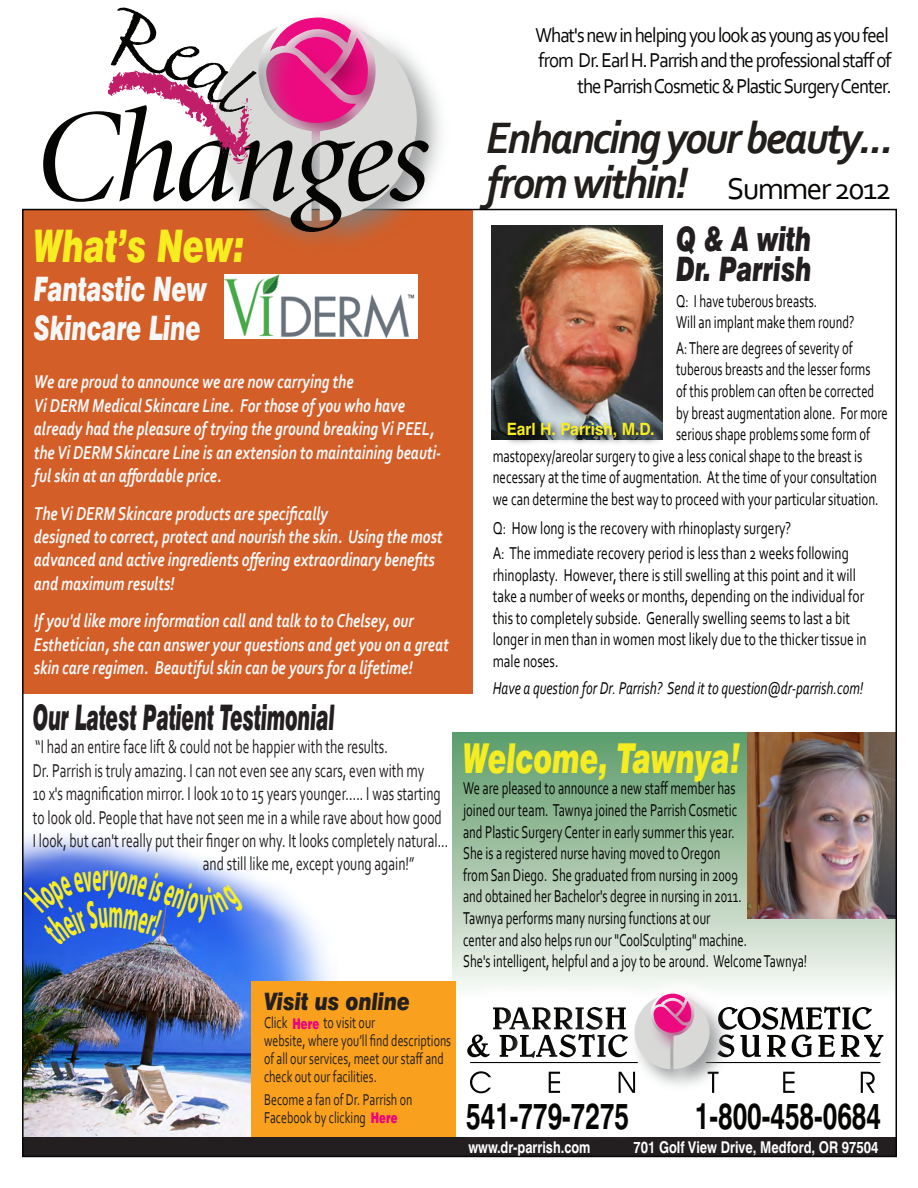
<style>
.page{position:relative;width:918px;height:1188px;background:#fff}
.page>*{position:absolute;margin:0;border:0;box-sizing:border-box;transform-origin:0 0}
.t1{font:italic 133.2px "Minion Display";letter-spacing:-.025em;color:#050504}
.t2{font:italic 700 46.05px/45px "Corbel";letter-spacing:-.05em;color:#211e1c;scale:.94 1}
.t3{font:italic 900 45px "Swiss 721 BT";color:#f7ee22;scale:.72 1}
.t4{font:italic 900 41.25px "Swiss 721 BT";color:#f5ed21;scale:.69 1}
.t5{font:700 36.75px "Swiss 721 BT";color:#050504;scale:.7 1}
.t6{font:italic 900 35.25px "Swiss 721 BT";color:#231f20;scale:.54 1}
.t7{font:italic 900 33.75px/39px "Swiss 721 BT";color:#f6f8f8;scale:.68 1}
.t8{font:italic 900 33.75px/30px "Swiss 721 BT";color:#231f20;scale:.72 1}
.t9{font:31.5px "Corbel";letter-spacing:-.05em;color:#050504}
.t10{font:italic 900 24px "Swiss 721 BT";color:#231f20;scale:.81 1}
.t11{font:21px/25.5px "Corbel";letter-spacing:-.05em;color:#050504;text-align:right;scale:.9 1}
.t12{font:italic 700 19.5px/23.4px "Corbel";color:#f6f8f8;scale:.77 1}
.t13{font:19.5px "Corbel";color:#231f20;scale:.7 1}
.t14{font:18px/21.6px "Corbel";color:#050504;scale:.7 1}
.t15{font:18px/21.6px "Corbel";color:#050504;scale:.75 1}
.t16{font:18px/21.6px "Corbel";color:#050504;scale:.72 1}
.t17{font:italic 18px "Corbel";color:#050504;scale:.75 1}
.t18{font:700 16.95px "Swiss 721 BT";color:#f7ee22;scale:.91 1}
.t19{font:16.5px/18px "Corbel";color:#231f20;scale:.72 1}
.t20{font:700 16.2px "Swiss 721 BT";color:#fff;scale:.8 1}
.t21{font:700 16.2px "Swiss 721 BT";color:#fff;scale:.79 1}
.t22{font:900 14.7px "Swiss 721 BT";color:#ed0280;scale:.7 1}
</style>
<div class="page">
<svg style="left:452px;top:733px;width:442px;height:237px"></svg>
<img style="left:747px;top:732px;width:147px;height:186px">
<img style="left:25px;top:835px;width:312px;height:303px">
<div style="left:22px;top:210px;width:451px;height:484px;background:#d35e27"></div>
<div style="left:23px;top:1138px;width:874px;height:19px;background:#231f20"></div>
<img style="left:435px;top:970px;width:459px;height:168px">
<img style="left:474px;top:988px;width:16px;height:6px">
<img style="left:490px;top:988px;width:23px;height:6px">
<img style="left:513px;top:988px;width:22px;height:6px">
<img style="left:535px;top:988px;width:21px;height:6px">
<img style="left:556px;top:988px;width:10px;height:6px">
<img style="left:566px;top:988px;width:21px;height:6px">
<img style="left:587px;top:988px;width:37px;height:6px">
<img style="left:456px;top:1015px;width:11px;height:62px">
<img style="left:624px;top:987px;width:39px;height:110px">
<img style="left:645px;top:983px;width:68px;height:11px">
<img style="left:663px;top:988px;width:75px;height:109px">
<svg style="left:467px;top:994px;width:416px;height:99px"></svg>
<div style="left:251px;top:982px;width:205px;height:155px;background:#f9a11f"></div>
<img style="left:224px;top:275px;width:193px;height:64px">
<img style="left:491px;top:226px;width:171px;height:214px">
<img style="left:500px;top:414px;width:163px;height:30px">
<img style="left:263px;top:221px;width:42px;height:20px">
<img style="left:305px;top:71px;width:152px;height:171px">
<svg style="left:107px;top:8px;width:315px;height:213px"></svg>
<svg style="left:24px;top:870px;width:221px;height:76px"></svg>
<p class="t1" style="left:30px;top:93px;width:395px">Changes</p>
<p class="t3" style="left:34px;top:218px;width:294px">What’s New:</p>
<p class="t7" style="left:34px;top:269px;width:256px">Fantastic New<br>Skincare Line</p>
<p class="t12" style="left:34px;top:370px;width:531px">We are proud to announce we are now carrying the<br>Vi DERM Medical Skincare Line. For those of you who have already had the pleasure of trying the ground breaking Vi PEEL, the Vi DERM Skincare Line is an extension to maintaining beauti&shy;ful skin at an affordable price.</p>
<p class="t12" style="left:34px;top:501px;width:532px">The Vi DERM Skincare products are specifically<br>designed to correct, protect and nourish the skin. Using the most advanced and active ingredients offering extraordinary benefits and maximum results!</p>
<p class="t12" style="left:34px;top:609px;width:540px">If you'd like more information call and talk to to Chelsey, our<br>Esthetician, she can answer your questions and get you on a great skin care regimen. Beautiful skin can be yours for a lifetime!</p>
<p class="t6" style="left:33px;top:696px;width:561px">Our Latest Patient Testimonial</p>
<p class="t13" style="left:35px;top:735px;width:505px">“I had an entire face lift &amp; could not be happier with the results.</p>
<p class="t13" style="left:33px;top:758px;width:561px">Dr. Parrish is truly amazing. I can not even see any scars, even with my</p>
<p class="t13" style="left:33px;top:782px;width:584px">10 x's magnification mirror. I look 10 to 15 years younger..... I was starting</p>
<p class="t13" style="left:33px;top:805px;width:586px">to look old. People that have not seen me in a while rave about how good</p>
<p class="t13" style="left:33px;top:829px;width:595px">I look, but can't really put their finger on why. It looks completely natural...</p>
<p class="t13" style="left:203px;top:852px;width:304px">and still like me, except young again!”</p>
<p class="t10" style="left:264px;top:987px;width:182px">Visit us online</p>
<p class="t19" style="left:264px;top:1013px;width:34px">Click</p>
<p class="t19" style="left:264px;top:1013px;width:261px;text-indent:59px">to visit our<br>website, where you’ll find descriptions of all our services, meet our staff and check out our facilities.</p>
<p class="t19" style="left:264px;top:1090px;width:207px">Become a fan of Dr. Parrish on<br>Facebook by clicking</p>
<p class="t22" style="left:292px;top:1015px;width:40px">Here</p>
<p class="t22" style="left:371px;top:1109px;width:40px">Here</p>
<p class="t11" style="left:536px;top:21px;width:397px">What's new in helping you look as young as you feel from Dr. Earl H. Parrish and the professional staff of the Parrish Cosmetic &amp; Plastic Surgery Center.</p>
<p class="t2" style="left:486px;top:114px;width:434px">Enhancing your beauty... from within!</p>
<p class="t9" style="left:727px;top:169px;width:166px">Summer 2012</p>
<p class="t18" style="left:507px;top:419px;width:164px">Earl H. Parrish, M.D.</p>
<p class="t8" style="left:676px;top:224px;width:190px">Q &amp; A with<br>Dr. Parrish</p>
<p class="t14" style="left:676px;top:289px;width:256px">Q: I have tuberous breasts.<br>Will an implant make them round?</p>
<p class="t14" style="left:676px;top:337px;width:304px">A: There are degrees of severity of tuberous breasts and the lesser forms<br>of this problem can often be corrected by breast augmentation alone. For more serious shape problems some form of</p>
<p class="t16" style="left:493px;top:445px;width:538px">mastopexy/areolar surgery to give a less conical shape to the breast is necessary at the time of augmentation. At the time of your consultation we can determine the best way to proceed with your particular situation.</p>
<p class="t15" style="left:493px;top:514px;width:476px;line-height:25.5px">Q: How long is the recovery with rhinoplasty surgery?<br>A: The immediate recovery period is less than 2 weeks following</p>
<p class="t15" style="left:493px;top:563px;width:500px">rhinoplasty. However, there is still swelling at this point and it will take a number of weeks or months, depending on the individual for this to completely subside. Generally swelling seems to last a bit longer in men than in women most likely due to the thicker tissue in male noses.</p>
<p class="t17" style="left:493px;top:677px;width:496px">Have a question for Dr. Parrish? Send it to question@dr-parrish.com!</p>
<p class="t4" style="left:463px;top:733px;width:403px">Welcome, Tawnya!</p>
<p class="t14" style="left:463px;top:777px;width:493px">We are pleased to announce a new staff member has<br>joined our team. Tawnya joined the Parrish Cosmetic<br>and Plastic Surgery Center in early summer this year.<br>She is a registered nurse having moved to Oregon<br>from San Diego. She graduated from nursing in 2009<br>and obtained her Bachelor's degree in nursing in 2011.<br>Tawnya performs many nursing functions at our<br>center and also helps run our "CoolSculpting" machine.<br>She's intelligent, helpful and a joy to be around. Welcome Tawnya!</p>
<p class="t5" style="left:466px;top:1093px;width:234px">541-779-7275</p>
<p class="t5" style="left:695px;top:1093px;width:267px">1-800-458-0684</p>
<p class="t21" style="left:468px;top:1137px;width:156px">www.dr-parrish.com</p>
<p class="t20" style="left:633px;top:1137px;width:308px">701 Golf View Drive, Medford, OR 97504</p>
</div>
